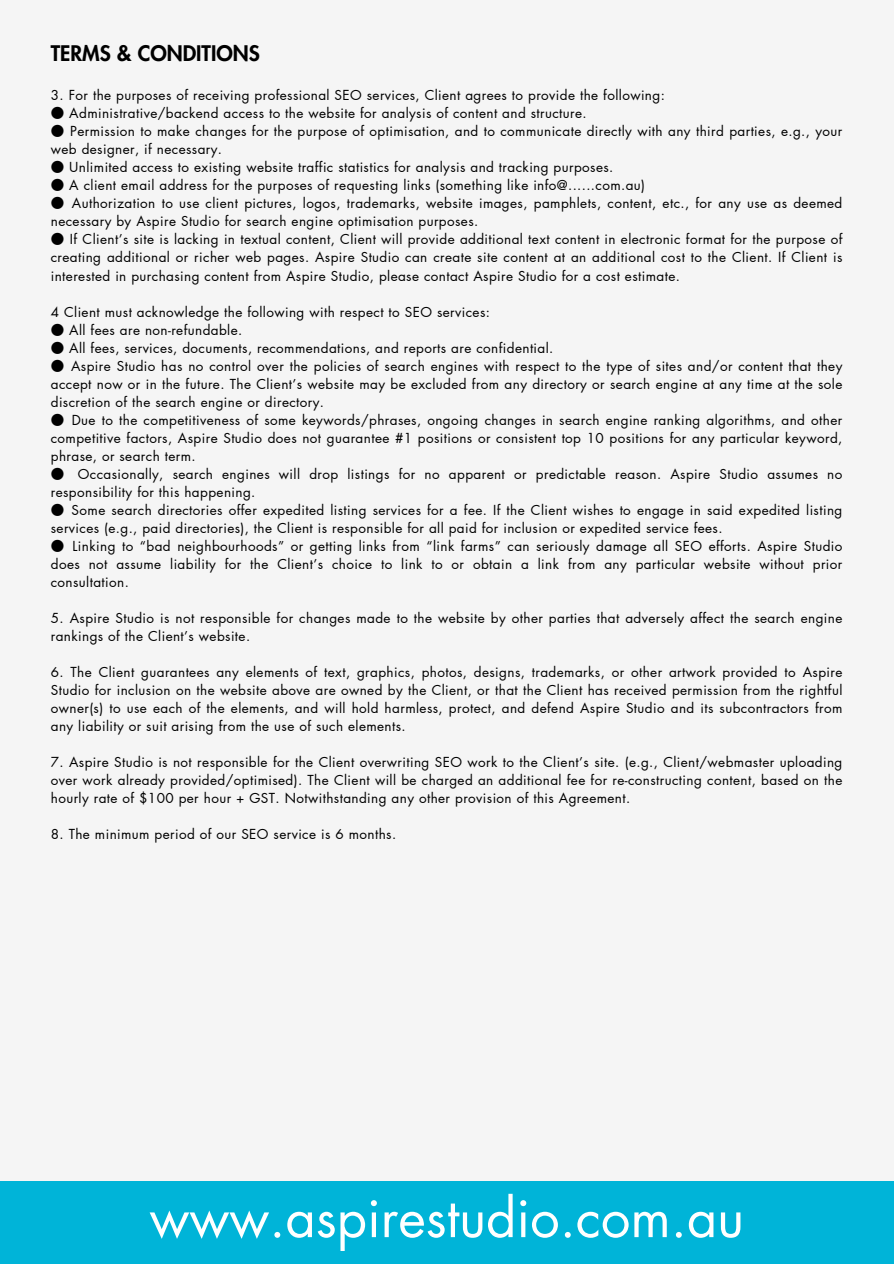
<style>
.page{position:relative;width:894px;height:1264px;background:#fff}
.page>*{position:absolute;margin:0;border:0;box-sizing:border-box;transform-origin:0 0}
.t1{font:52.5px "Futura LT Pro";color:#fff}
.t2{font:800 21px "Futura LT Pro";color:#000}
.t3{font:13.5px/18px "Futura LT Pro";letter-spacing:.03em;color:#000;text-align:justify}
.s1{font-family:"Noto Sans CJ Ksc"}
</style>
<div class="page">
<div style="left:0;top:0;width:893px;height:1263px;background:#f5f5f5"></div>
<div style="left:0;top:1180px;width:893px;height:83px;background:#00b4d8"></div>
<h2 class="t2" style="left:51px;top:44px;width:210px">TERMS &amp; CONDITIONS</h2>
<p class="t3" style="left:51px;top:87px;width:615px">3. For the purposes of receiving professional SEO services, Client agrees to provide the following:</p>
<p class="t3" style="left:51px;top:105px;width:537px"><span class="s1">●</span> Administrative/backend access to the website for analysis of content and structure.</p>
<p class="t3" style="left:51px;top:123px;width:792px"><span class="s1">●</span> Permission to make changes for the purpose of optimisation, and to communicate directly with any third parties, e.g., your web designer, if necessary.</p>
<p class="t3" style="left:51px;top:159px;width:564px"><span class="s1">●</span> Unlimited access to existing website traffic statistics for analysis and tracking purposes.</p>
<p class="t3" style="left:51px;top:177px;width:595px"><span class="s1">●</span> A client email address for the purposes of requesting links (something like info@......com.au)</p>
<p class="t3" style="left:51px;top:195px;width:792px"><span class="s1">●</span> Authorization to use client pictures, logos, trademarks, website images, pamphlets, content, etc., for any use as deemed necessary by Aspire Studio for search engine optimisation purposes.</p>
<p class="t3" style="left:51px;top:231px;width:792px"><span class="s1">●</span> If Client’s site is lacking in textual content, Client will provide additional text content in electronic format for the purpose of creating additional or richer web pages. Aspire Studio can create site content at an additional cost to the Client. If Client is interested in purchasing content from Aspire Studio, please contact Aspire Studio for a cost estimate.</p>
<p class="t3" style="left:51px;top:303px;width:440px">4 Client must acknowledge the following with respect to SEO services:</p>
<p class="t3" style="left:51px;top:321px;width:193px"><span class="s1">●</span> All fees are non-refundable.</p>
<p class="t3" style="left:51px;top:339px;width:504px"><span class="s1">●</span> All fees, services, documents, recommendations, and reports are confidential.</p>
<p class="t3" style="left:51px;top:357px;width:792px"><span class="s1">●</span> Aspire Studio has no control over the policies of search engines with respect to the type of sites and/or content that they accept now or in the future. The Client’s website may be excluded from any directory or search engine at any time at the sole discretion of the search engine or directory.</p>
<p class="t3" style="left:51px;top:411px;width:792px"><span class="s1">●</span> Due to the competitiveness of some keywords/phrases, ongoing changes in search engine ranking algorithms, and other competitive factors, Aspire Studio does not guarantee #1 positions or consistent top 10 positions for any particular keyword, phrase, or search term.</p>
<p class="t3" style="left:51px;top:465px;width:792px"><span class="s1">●</span> Occasionally, search engines will drop listings for no apparent or predictable reason. Aspire Studio assumes no responsibility for this happening.</p>
<p class="t3" style="left:51px;top:501px;width:792px"><span class="s1">●</span> Some search directories offer expedited listing services for a fee. If the Client wishes to engage in said expedited listing services (e.g., paid directories), the Client is responsible for all paid for inclusion or expedited service fees.</p>
<p class="t3" style="left:51px;top:537px;width:792px"><span class="s1">●</span> Linking to “bad neighbourhoods” or getting links from “link farms” can seriously damage all SEO efforts. Aspire Studio does not assume liability for the Client’s choice to link to or obtain a link from any particular website without prior consultation.</p>
<p class="t3" style="left:51px;top:609px;width:792px">5. Aspire Studio is not responsible for changes made to the website by other parties that adversely affect the search engine rankings of the Client’s website.</p>
<p class="t3" style="left:51px;top:663px;width:792px">6. The Client guarantees any elements of text, graphics, photos, designs, trademarks, or other artwork provided to Aspire Studio for inclusion on the website above are owned by the Client, or that the Client has received permission from the rightful owner(s) to use each of the elements, and will hold harmless, protect, and defend Aspire Studio and its subcontractors from any liability or suit arising from the use of such elements.</p>
<p class="t3" style="left:51px;top:753px;width:792px">7. Aspire Studio is not responsible for the Client overwriting SEO work to the Client’s site. (e.g., Client/webmaster uploading over work already provided/optimised). The Client will be charged an additional fee for re-constructing content, based on the hourly rate of $100 per hour + GST. Notwithstanding any other provision of this Agreement.</p>
<p class="t3" style="left:51px;top:825px;width:347px">8. The minimum period of our SEO service is 6 months.</p>
<h1 class="t1" style="left:149px;top:1193px;width:596px">www.aspirestudio.com.au</h1>
</div>
